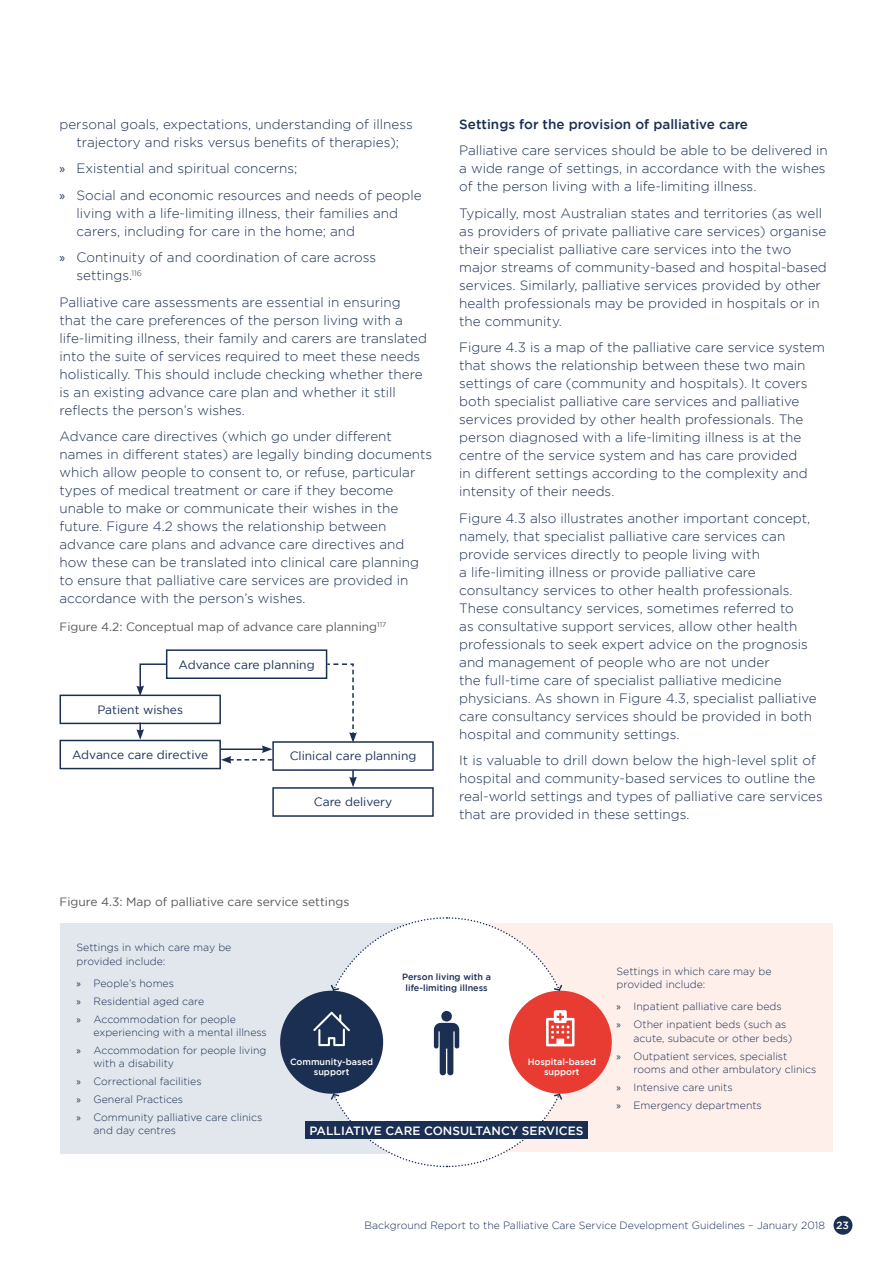
<style>
.page{position:relative;width:893px;height:1263px;background:#fff}
.page>*{position:absolute;margin:0;border:0;box-sizing:border-box;transform-origin:0 0}
.t1{font:300 13.5px/18px "Gotham";color:#1b2f53}
.t2{font:500 13.5px "Gotham";color:#1b2f53}
.t3{font:12px "Gotham";color:#575756}
.t4{font:12px "Gotham";color:#1b2f53}
.t5{font:500 12px "Gotham";color:#fff}
.t6{font:300 10.5px/17.7px "Gotham";color:#1b2f53}
.t7{font:500 9px/10.5px "Gotham";color:#fff;text-align:center}
.t8{font:500 9px/10.5px "Gotham";color:#1b2f53;text-align:center}
.s1{font-family:"Myriad Pro";font-weight:400}
.s2{font-weight:500;color:#fff}
</style>
<div class="page">
<div style="left:833px;top:1216px;width:19px;height:19px;background:#1b2f53;border-radius:50%"></div>
<div style="left:166px;top:649px;width:161px;height:30px;border:2px solid #1b2f53"></div>
<div style="left:60px;top:740px;width:161px;height:29px;border:2px solid #1b2f53"></div>
<div style="left:272px;top:741px;width:162px;height:30px;border:2px solid #1b2f53"></div>
<div style="left:272px;top:787px;width:162px;height:30px;border:2px solid #1b2f53"></div>
<div style="left:60px;top:695px;width:161px;height:29px;border:2px solid #1b2f53"></div>
<svg style="left:136px;top:663px;width:31px;height:33px"></svg>
<svg style="left:136px;top:723px;width:8px;height:17px"></svg>
<svg style="left:349px;top:770px;width:8px;height:17px"></svg>
<svg style="left:221px;top:745px;width:51px;height:19px"></svg>
<svg style="left:326px;top:663px;width:31px;height:80px"></svg>
<div style="left:60px;top:923px;width:386px;height:231px;background:#e1e7ec"></div>
<div style="left:446px;top:923px;width:387px;height:229px;background:#feefea"></div>
<div style="left:305px;top:1121px;width:283px;height:17px;background:#1b2f53"></div>
<div style="left:280px;top:991px;width:103px;height:103px;background:#1b2f53;border-radius:50%"></div>
<div style="left:509px;top:991px;width:103px;height:103px;background:#e83c32;border-radius:50%"></div>
<svg style="left:313px;top:917px;width:261px;height:251px"></svg>
<p class="t1" style="left:60px;top:115px;width:355px;text-align:center">personal goals, expectations, understanding of illness trajectory and risks versus benefits of therapies);</p>
<p class="t1" style="left:60px;top:155px;width:364px;line-height:26.5px"><span class="s1">»</span> Existential and spiritual concerns;<br><span class="s1">»</span> Social and economic resources and needs of people</p>
<p class="t1" style="left:77px;top:204px;width:323px">living with a life-limiting illness, their families and carers, including for care in the home; and</p>
<p class="t1" style="left:77px;top:248px;width:301px;text-indent:-17px"><span class="s1">»</span> Continuity of and coordination of care across settings.<sup>116</sup></p>
<p class="t1" style="left:60px;top:293px;width:369px">Palliative care assessments are essential in ensuring that the care preferences of the person living with a life-limiting illness, their family and carers are translated into the suite of services required to meet these needs holistically. This should include checking whether there is an existing advance care plan and whether it still reflects the person’s wishes.</p>
<p class="t1" style="left:60px;top:427px;width:374px">Advance care directives (which go under different names in different states) are legally binding documents which allow people to consent to, or refuse, particular types of medical treatment or care if they become unable to make or communicate their wishes in the future. Figure 4.2 shows the relationship between advance care plans and advance care directives and how these can be translated into clinical care planning to ensure that palliative care services are provided in accordance with the person’s wishes.</p>
<p class="t3" style="left:60px;top:620px;width:328px">Figure 4.2: Conceptual map of advance care planning<sup>117</sup></p>
<p class="t4" style="left:179px;top:658px;width:138px">Advance care planning</p>
<p class="t4" style="left:97px;top:703px;width:87px">Patient wishes</p>
<p class="t4" style="left:72px;top:748px;width:138px">Advance care directive</p>
<p class="t4" style="left:290px;top:749px;width:128px">Clinical care planning</p>
<p class="t4" style="left:314px;top:795px;width:80px">Care delivery</p>
<p class="t2" style="left:459px;top:116px;width:290px">Settings for the provision of palliative care</p>
<p class="t1" style="left:459px;top:141px;width:370px">Palliative care services should be able to be delivered in a wide range of settings, in accordance with the wishes of the person living with a life-limiting illness.</p>
<p class="t1" style="left:459px;top:204px;width:369px">Typically, most Australian states and territories (as well as providers of private palliative care services) organise their specialist palliative care services into the two major streams of community-based and hospital-based services. Similarly, palliative services provided by other health professionals may be provided in hospitals or in the community.</p>
<p class="t1" style="left:459px;top:338px;width:367px">Figure 4.3 is a map of the palliative care service system that shows the relationship between these two main settings of care (community and hospitals). It covers both specialist palliative care services and palliative services provided by other health professionals. The person diagnosed with a life-limiting illness is at the centre of the service system and has care provided<br>in different settings according to the complexity and intensity of their needs.</p>
<p class="t1" style="left:459px;top:509px;width:359px">Figure 4.3 also illustrates another important concept, namely, that specialist palliative care services can provide services directly to people living with<br>a life-limiting illness or provide palliative care consultancy services to other health professionals.<br>These consultancy services, sometimes referred to<br>as consultative support services, allow other health professionals to seek expert advice on the prognosis and management of people who are not under<br>the full-time care of specialist palliative medicine physicians. As shown in Figure 4.3, specialist palliative care consultancy services should be provided in both hospital and community settings.</p>
<p class="t1" style="left:459px;top:751px;width:365px">It is valuable to drill down below the high-level split of hospital and community-based services to outline the real-world settings and types of palliative care services that are provided in these settings.</p>
<p class="t3" style="left:60px;top:895px;width:291px">Figure 4.3: Map of palliative care service settings</p>
<p class="t6" style="left:77px;top:941px;width:156px;line-height:13.5px">Settings in which care may be provided include:</p>
<p class="t6" style="left:77px;top:974px;width:161px"><span class="s1">»</span> People’s homes<br><span class="s1">»</span> Residential aged care<br><span class="s1">»</span> Accommodation for people</p>
<p class="t6" style="left:77px;top:1023px;width:192px;text-align:right">experiencing with a mental illness<br><span class="s1">»</span> Accommodation for people living</p>
<p class="t6" style="left:77px;top:1054px;width:187px;text-indent:17px">with a disability<br><span class="s1">»</span> Correctional facilities<br><span class="s1">»</span> General Practices<br><span class="s1">»</span> Community palliative care clinics</p>
<p class="t6" style="left:94px;top:1121px;width:84px">and day centres</p>
<p class="t8" style="left:402px;top:972px;width:90px">Person living with a life-limiting illness</p>
<p class="t7" style="left:290px;top:1056px;width:85px">Community-based support</p>
<p class="t7" style="left:528px;top:1056px;width:70px">Hospital-based support</p>
<p class="t5" style="left:309px;top:1123px;width:275px">PALLIATIVE CARE CONSULTANCY SERVICES</p>
<p class="t6" style="left:617px;top:964px;width:156px;line-height:13.5px">Settings in which care may be provided include:</p>
<p class="t6" style="left:617px;top:998px;width:171px"><span class="s1">»</span> Inpatient palliative care beds <span class="s1">»</span> Other inpatient beds (such as</p>
<p class="t6" style="left:617px;top:1029px;width:177px;text-indent:17px">acute, subacute or other beds) <span class="s1">»</span> Outpatient services, specialist</p>
<p class="t6" style="left:617px;top:1060px;width:201px;text-indent:17px">rooms and other ambulatory clinics <span class="s1">»</span> Intensive care units<br><span class="s1">»</span> Emergency departments</p>
<p class="t6" style="left:365px;top:1216px;width:486px">Background Report to the Palliative Care Service Development Guidelines – January 2018 <span class="s2">23</span></p>
</div>
